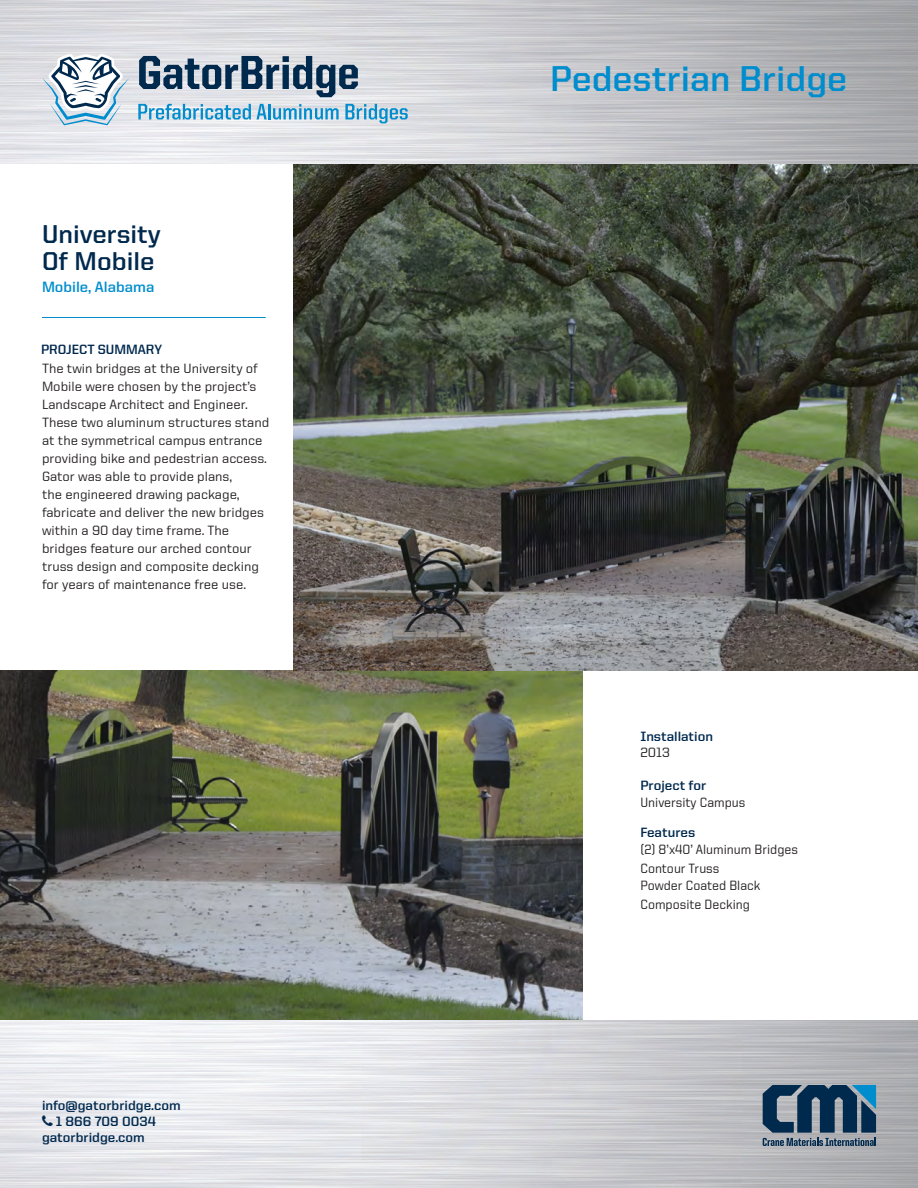
<style>
.page{position:relative;width:918px;height:1188px;background:#fff}
.page>*{position:absolute;margin:0;border:0;box-sizing:border-box;transform-origin:0 0}
.t1{font:700 36px "United Sans Reg";color:#008dce}
.t2{font:700 25.95px "United Sans Reg";color:#00294e}
.t3{font:700 15px "United Sans Reg";color:#008dce}
.t4{font:500 13.5px/18px "United Sans Reg";color:#231f20}
.t5{font:500 13.5px/17.1px "United Sans Reg";color:#231f20;scale:.95 1}
.t6{font:700 13.5px/16.5px "United Sans Reg";color:#00294e}
.s1{font-weight:500;color:#231f20}
.s2{font-weight:700;color:#00294e}
</style>
<div class="page">
<img style="left:0;top:670px;width:582px;height:351px">
<img style="left:0;top:0;width:918px;height:164px">
<svg style="left:139px;top:56px;width:219px;height:41px;background:#8496a7"></svg>
<svg style="left:138px;top:104px;width:113px;height:15px;background:#8bc3df"></svg>
<svg style="left:257px;top:104px;width:10px;height:15px"></svg>
<hr style="left:268px;top:104px;width:3px;height:15px;background:#008dce">
<svg style="left:273px;top:104px;width:66px;height:15px"></svg>
<svg style="left:345px;top:104px;width:63px;height:19px"></svg>
<svg style="left:42px;top:54px;width:87px;height:71px"></svg>
<hr style="left:42px;top:317px;width:224px;height:1px;background:#008dce">
<svg style="left:763px;top:1085px;width:113px;height:61px;background:#44627b"></svg>
<img style="left:294px;top:165px;width:624px;height:505px">
<svg style="left:42px;top:1115px;width:11px;height:11px"></svg>
<p class="t2" style="left:42px;top:220px;width:120px">University</p>
<p class="t2" style="left:42px;top:247px;width:114px">Of Mobile</p>
<p class="t3" style="left:42px;top:279px;width:114px">Mobile, Alabama</p>
<p class="t6" style="left:41px;top:341px;width:123px">PROJECT SUMMARY</p>
<p class="t4" style="left:42px;top:359px;width:229px">The twin bridges at the University of Mobile were chosen by the project’s Landscape Architect and Engineer.<br>These two aluminum structures stand at the symmetrical campus entrance providing bike and pedestrian access.<br>Gator was able to provide plans,<br>the engineered drawing package, fabricate and deliver the new bridges within a 90 day time frame. The bridges feature our arched contour truss design and composite decking for years of maintenance free use.</p>
<p class="t6" style="left:42px;top:1097px;width:140px">info@gatorbridge.com</p>
<p class="t6" style="left:56px;top:1113px;width:102px">1 866 709 0034</p>
<p class="t6" style="left:42px;top:1129px;width:104px">gatorbridge.com</p>
<h1 class="t1" style="left:550px;top:59px;width:298px">Pedestrian Bridge</h1>
<p class="t6" style="left:640px;top:728px;width:74px">Installation<br><span class="s1">2013</span></p>
<p class="t5" style="left:640px;top:777px;width:112px;line-height:16.5px"><span class="s2">Project for<br></span>University Campus</p>
<p class="t5" style="left:640px;top:823px;width:167px"><span class="s2">Features<br></span>(2) 8’x40’ Aluminum Bridges</p>
<p class="t5" style="left:640px;top:859px;width:128px">Contour Truss<br>Powder Coated Black</p>
<p class="t5" style="left:640px;top:895px;width:117px">Composite Decking</p>
</div>
